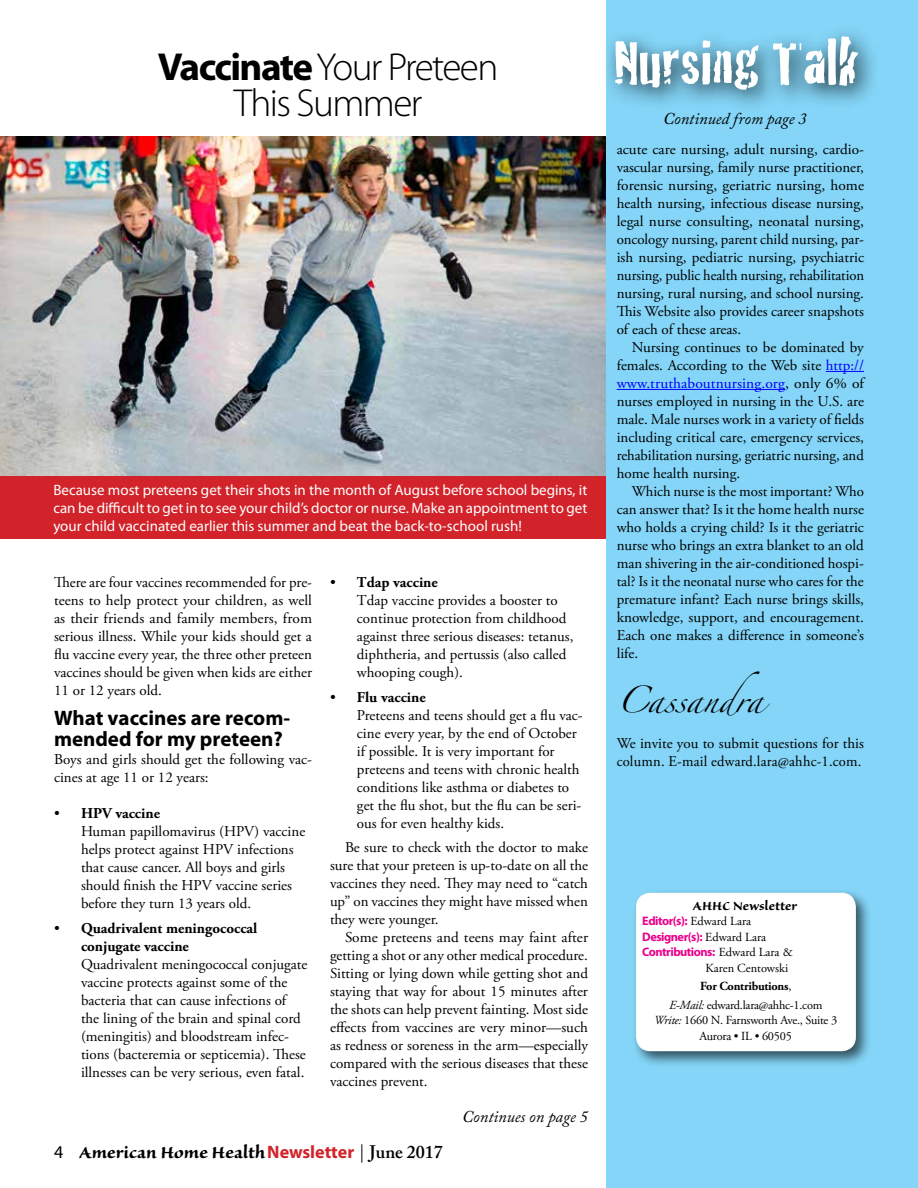
<style>
.page{position:relative;width:918px;height:1188px;background:#fff}
.page>*{position:absolute;margin:0;border:0;box-sizing:border-box;transform-origin:0 0}
.t1{font:65.25px "Cracked";color:#fff}
.t2{font:300 39.15px/36px "Myriad Pro";letter-spacing:-.04em;color:#000;text-align:center}
.t3{font:24px "Zapfino";color:#000}
.t4{font:700 21px/21px "Myriad Pro";color:#000}
.t5{font:700 21px "Sanvito Pro";color:#000}
.t6{font:italic 16.5px "Adobe Caslon Pro";color:#000}
.t7{font:700 15.45px "Sanvito Pro";color:#000}
.t8{font:15px/18px "Adobe Garamond Pro";color:#000;text-align:justify}
.t9{font:15px/18px "Myriad Pro";color:#fff;text-align:justify}
.t10{font:700 15px/18px "Adobe Garamond Pro";color:#000}
.t11{font:12.3px/18.6px "Adobe Garamond Pro";letter-spacing:-.02em;color:#000;text-align:center}
.t12{font:700 12.3px/15.5px "Myriad Pro";letter-spacing:-.04em;color:#ec008c}
.s1{font-weight:700}
.s2{font-weight:400}
.s3{font-family:"Myriad Pro";font-weight:400;font-size:18px}
.s4{font-family:"Myriad Pro";font-size:18px;color:#d2232a}
.s5{font-family:"Adobe Caslon Pro";font-weight:400;font-size:18px}
.s6{font-family:"Adobe Caslon Pro";font-weight:600;font-size:18px}
.s7{color:#00f}
.s8{font-family:"Adobe Garamond Pro";font-weight:400;color:#000}
.s9{font-style:italic}
</style>
<div class="page">
<img style="left:0;top:136px;width:606px;height:340px">
<div style="left:0;top:476px;width:606px;height:63px;background:#d2232a"></div>
<div style="left:360px;top:1143px;width:4px;height:21px;border:3px solid #fff"></div>
<div style="left:606px;top:0;width:312px;height:1188px;background:#84d5f7"></div>
<hr style="left:826px;top:371px;width:38px;height:1px;background:#00f">
<hr style="left:617px;top:389px;width:168px;height:1px;background:#00f">
<div style="left:603px;top:25px;width:278px;height:88px;background:#000;opacity:.75"></div>
<div style="left:632px;top:889px;width:240px;height:178px;background:#000;opacity:.61"></div>
<div style="left:637px;top:894px;width:218px;height:156px;background:#fff;border-radius:13px"></div>
<div style="left:636px;top:893px;width:220px;height:158px;border:2px solid #fff;border-radius:13px"></div>
<h2 class="t2" style="left:158px;top:49px;width:342px"><span class="s1">Vaccinate</span> Your Preteen<br>This Summer</h2>
<p class="t9" style="left:53px;top:481px;width:536px">Because most preteens get their shots in the month of August before school begins, it can be difficult to get in to see your child’s doctor or nurse. Make an appointment to get your child vaccinated earlier this summer and beat the back-to-school rush!</p>
<p class="t8" style="left:54px;top:574px;width:260px">There are four vaccines recommended for pre&shy;teens to help protect your children, as well as their friends and family members, from serious illness. While your kids should get a flu vaccine every year, the three other preteen vaccines should be given when kids are either 11 or 12 years old.</p>
<h3 class="t4" style="left:54px;top:707px;width:238px">What vaccines are recom&shy;mended for my preteen?</h3>
<p class="t8" style="left:54px;top:751px;width:260px">Boys and girls should get the following vac&shy;cines at age 11 or 12 years:</p>
<p class="t8" style="left:81px;top:805px;width:226px;text-align:left;text-indent:-27px">• <span class="s1">HPV vaccine<br></span>Human papillomavirus (HPV) vaccine helps protect against HPV infections that cause cancer. All boys and girls should finish the HPV vaccine series before they turn 13 years old.</p>
<p class="t10" style="left:81px;top:919px;width:178px;text-indent:-27px"><span class="s2">•</span> Quadrivalent meningococcal conjugate vaccine</p>
<p class="t8" style="left:81px;top:955px;width:228px;text-align:left">Quadrivalent meningococcal conjugate vaccine protects against some of the bacteria that can cause infections of the lining of the brain and spinal cord (meningitis) and bloodstream infec&shy;tions (bacteremia or septicemia). These illnesses can be very serious, even fatal.</p>
<p class="t8" style="left:357px;top:574px;width:218px;text-align:left;text-indent:-27px">• <span class="s1">Tdap vaccine<br></span>Tdap vaccine provides a booster to continue protection from childhood against three serious diseases: tetanus, diphtheria, and pertussis (also called whooping cough).</p>
<p class="t8" style="left:357px;top:688px;width:227px;text-align:left;text-indent:-27px">• <span class="s1">Flu vaccine<br></span>Preteens and teens should get a flu vac&shy;cine every year, by the end of October if possible. It is very important for preteens and teens with chronic health conditions like asthma or diabetes to get the flu shot, but the flu can be seri&shy;ous for even healthy kids.</p>
<p class="t8" style="left:330px;top:839px;width:260px;text-indent:15px">Be sure to check with the doctor to make sure that your preteen is up-to-date on all the vaccines they need. They may need to “catch up” on vaccines they might have missed when they were younger.</p>
<p class="t8" style="left:330px;top:929px;width:260px;text-indent:15px">Some preteens and teens may faint after getting a shot or any other medical procedure.<br>Sitting or lying down while getting shot and staying that way for about 15 minutes after the shots can help prevent fainting. Most side effects from vaccines are very minor—such as redness or soreness in the arm—especially compared with the serious diseases that these vaccines prevent.</p>
<p class="t6" style="left:462px;top:1107px;width:127px">Continues on page 5</p>
<h3 class="t5" style="left:54px;top:1140px;width:390px"><span class="s3">4</span> American Home Health<span class="s4">Newsletter</span> <span class="s5">|</span> <span class="s6">June 2017</span></h3>
<h1 class="t1" style="left:614px;top:11px;width:247px">Nursing Talk</h1>
<p class="t6" style="left:663px;top:109px;width:145px">Continued from page 3</p>
<p class="t8" style="left:617px;top:141px;width:249px">acute care nursing, adult nursing, cardio&shy;vascular nursing, family nurse practitioner, forensic nursing, geriatric nursing, home health nursing, infectious disease nursing, legal nurse consulting, neonatal nursing, oncology nursing, parent child nursing, par&shy;ish nursing, pediatric nursing, psychiatric nursing, public health nursing, rehabilitation nursing, rural nursing, and school nursing.<br>This Website also provides career snapshots of each of these areas.</p>
<p class="t8" style="left:617px;top:339px;width:249px;text-indent:15px">Nursing continues to be dominated by females. According to the Web site <span class="s7">http:// www.truthaboutnursing.org</span>, only 6% of nurses employed in nursing in the U.S. are male. Male nurses work in a variety of fields including critical care, emergency services, rehabilitation nursing, geriatric nursing, and home health nursing.</p>
<p class="t8" style="left:617px;top:483px;width:249px;text-indent:15px">Which nurse is the most important? Who can answer that? Is it the home health nurse who holds a crying child? Is it the geriatric nurse who brings an extra blanket to an old man shivering in the air-conditioned hospi&shy;tal? Is it the neonatal nurse who cares for the premature infant? Each nurse brings skills, knowledge, support, and encouragement.<br>Each one makes a difference in someone’s life.</p>
<h3 class="t3" style="left:617px;top:690px;width:148px">Cassandra</h3>
<p class="t8" style="left:617px;top:735px;width:249px">We invite you to submit questions for this column. E-mail edward.lara@ahhc-1.com.</p>
<p class="t7" style="left:693px;top:897px;width:106px">AHHC Newsletter</p>
<p class="t12" style="left:642px;top:913px;width:152px">Editor(s): <span class="s8">Edward Lara<br></span>Designer(s): <span class="s8">Edward Lara<br></span>Contributions: <span class="s8">Edward Lara &amp;</span></p>
<p class="t11" style="left:669px;top:959px;width:155px">Karen Centowski<br><span class="s1">For Contributions</span>,<br><span class="s9">E-Mail:</span> edward.lara@ahhc-1.com</p>
<p class="t11" style="left:654px;top:1013px;width:184px;line-height:15.5px"><span class="s9">Write:</span> 1660 N. Farnsworth Ave., Suite 3<br>Aurora • IL • 60505</p>
</div>
